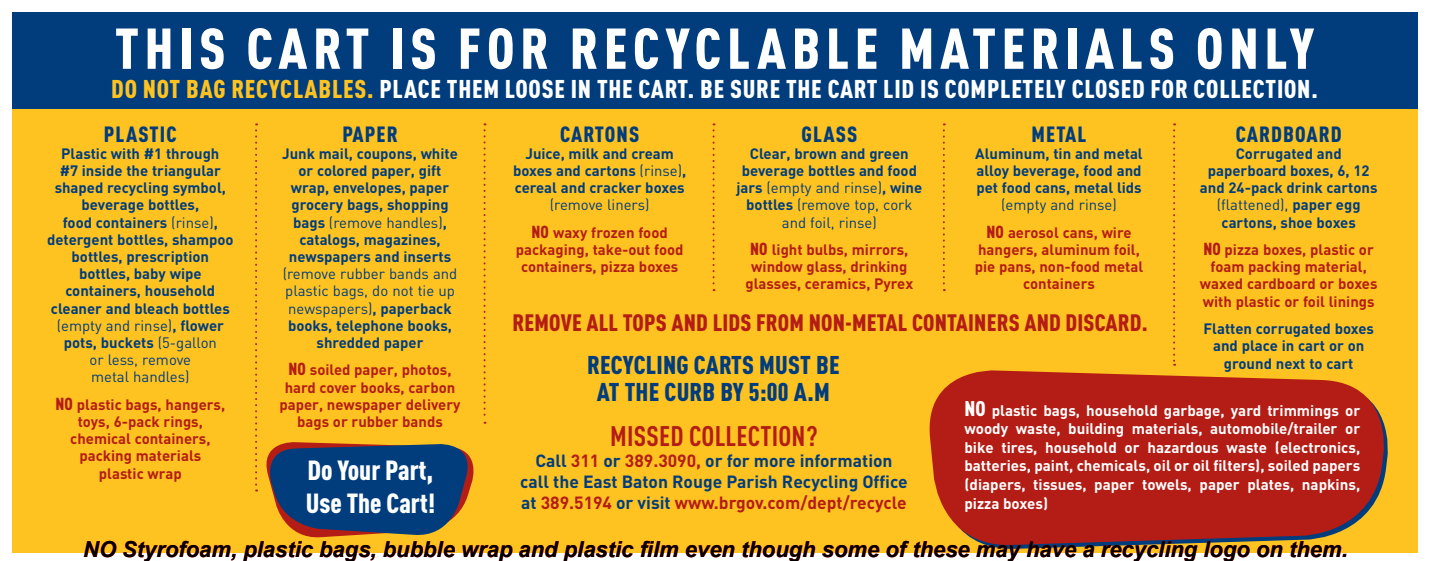
<style>
.page{position:relative;width:1431px;height:561px;background:#fff}
.page>*{position:absolute;margin:0;border:0;box-sizing:border-box;transform-origin:0 0}
.t1{font:900 56.6px "DIN Cond";letter-spacing:.1em;color:#fff}
.t2{font:700 28px "DIN Cond";letter-spacing:.01em;color:#b41d15}
.t3{font:900 27.4px/32.8px "DIN Cond";color:#fff}
.t4{font:900 25.4px "DIN Cond";letter-spacing:.03em;color:#fff}
.t5{font:900 25.4px/27.4px "DIN Cond";letter-spacing:.01em;color:#013d7d;text-align:center}
.t6{font:900 23.4px "DIN Cond";letter-spacing:.01em;color:#b41d15}
.t7{font:italic 700 22px "Arial";color:#000}
.t8{font:900 21.8px "DIN Cond";letter-spacing:.05em;color:#013d7d}
.t9{font:700 17.4px/21px "DIN";color:#013d7d;text-align:center}
.t10{font:700 15.2px/18.6px "DIN";color:#fff;text-align:justify}
.t11{font:700 14.8px/17.2px "DIN";color:#013d7d;text-align:center}
.t12{font:700 14.8px/17.2px "DIN";color:#b41d15;text-align:center}
.t13{font:14.8px/17.2px "DIN";color:#013d7d;text-align:center}
.s1{color:#fec221}
.s2{font-weight:400}
.s3{font-family:"DIN Cond";font-weight:900;font-size:17.2px}
.s4{font-family:"DIN Cond";font-weight:900;font-size:17.2px;color:#b41d15}
.s5{font-weight:700;color:#b41d15}
.s6{font-weight:700}
.s7{font-family:"DIN Cond";font-weight:900;font-size:21px}
.s8{color:#b41d15}
</style>
<div class="page">
<div style="left:12px;top:12px;width:1404px;height:540px;background:#fec221"></div>
<svg style="left:929px;top:370px;width:459px;height:177px;background:#b72f18"></svg>
<div style="left:12px;top:12px;width:1404px;height:97px;background:#013d7d"></div>
<svg style="left:255px;top:123px;width:230px;height:415px"></svg>
<svg style="left:712px;top:123px;width:2px;height:168px"></svg>
<svg style="left:942px;top:123px;width:2px;height:168px"></svg>
<svg style="left:1173px;top:123px;width:2px;height:242px"></svg>
<h1 class="t1" style="left:115px;top:13px;width:1200px">THIS CART IS FOR RECYCLABLE MATERIALS ONLY</h1>
<h3 class="t4" style="left:111px;top:73px;width:1208px"><span class="s1">DO NOT BAG RECYCLABLES.</span> PLACE THEM LOOSE IN THE CART. BE SURE THE CART LID IS COMPLETELY CLOSED FOR COLLECTION.</h3>
<h3 class="t8" style="left:104px;top:120px;width:74px">PLASTIC</h3>
<p class="t11" style="left:47px;top:144px;width:188px">Plastic with #1 through<br>#7 inside the triangular shaped recycling symbol, beverage bottles,<br>food containers <span class="s2">(rinse)</span>, detergent bottles, shampoo bottles, prescription bottles, baby wipe containers, household cleaner and bleach bottles <span class="s2">(empty and rinse)</span>, flower pots, buckets <span class="s2">(5-gallon<br>or less, remove<br>metal handles)</span></p>
<p class="t12" style="left:55px;top:395px;width:171px"><span class="s3">NO</span> plastic bags, hangers, toys, 6-pack rings, chemical containers, packing materials plastic wrap</p>
<h3 class="t8" style="left:560px;top:120px;width:81px">CARTONS</h3>
<p class="t11" style="left:513px;top:144px;width:175px">Juice, milk and cream boxes and cartons <span class="s2">(rinse)</span>, cereal and cracker boxes</p>
<p class="t13" style="left:531px;top:191px;width:138px;line-height:27.4px">(remove liners)<br><span class="s4">NO</span> <span class="s5">waxy frozen food</span></p>
<p class="t12" style="left:516px;top:240px;width:169px">packaging, take-out food containers, pizza boxes</p>
<h3 class="t8" style="left:801px;top:120px;width:57px">GLASS</h3>
<p class="t11" style="left:736px;top:144px;width:187px">Clear, brown and green beverage bottles and food jars <span class="s2">(empty and rinse)</span>, wine bottles <span class="s2">(remove top, cork and foil, rinse)</span></p>
<p class="t12" style="left:745px;top:240px;width:169px"><span class="s3">NO</span> light bulbs, mirrors, window glass, drinking glasses, ceramics, Pyrex</p>
<h3 class="t8" style="left:1235px;top:120px;width:107px">CARDBOARD</h3>
<p class="t11" style="left:1199px;top:144px;width:179px">Corrugated and paperboard boxes, 6, 12 and 24-pack drink cartons <span class="s2">(flattened),</span> paper egg cartons, shoe boxes</p>
<p class="t12" style="left:1199px;top:240px;width:179px"><span class="s3">NO</span> pizza boxes, plastic or foam packing material, waxed cardboard or boxes with plastic or foil linings</p>
<p class="t11" style="left:1203px;top:319px;width:172px">Flatten corrugated boxes and place in cart or on ground next to cart</p>
<h3 class="t8" style="left:342px;top:120px;width:57px">PAPER</h3>
<p class="t11" style="left:282px;top:144px;width:177px">Junk mail, coupons, white or colored paper, gift wrap, envelopes, paper grocery bags, shopping bags <span class="s2">(remove handles)</span>, catalogs, magazines, newspapers and inserts</p>
<p class="t13" style="left:283px;top:265px;width:176px">(remove rubber bands and plastic bags, do not tie up newspapers)<span class="s6">, paperback books, telephone books, shredded paper</span></p>
<p class="t12" style="left:279px;top:361px;width:183px"><span class="s3">NO</span> soiled paper, photos, hard cover books, carbon paper, newspaper delivery bags or rubber bands</p>
<h3 class="t8" style="left:1031px;top:120px;width:56px">METAL</h3>
<p class="t11" style="left:975px;top:144px;width:169px;text-align:justify">Aluminum, tin and metal alloy beverage, food and pet food cans, metal lids</p>
<p class="t13" style="left:986px;top:191px;width:146px;line-height:27.4px">(empty and rinse)-<br><span class="s4">NO</span> <span class="s5">aerosol cans, wire</span></p>
<p class="t12" style="left:974px;top:240px;width:170px">hangers, aluminum foil, pie pans, non-food metal containers</p>
<h3 class="t6" style="left:512px;top:308px;width:636px">REMOVE ALL TOPS AND LIDS FROM NON-METAL CONTAINERS AND DISCARD.</h3>
<h3 class="t5" style="left:587px;top:350px;width:254px">RECYCLING CARTS MUST BE<br>AT THE CURB BY 5:00 A.M</h3>
<p class="t10" style="left:964px;top:400px;width:397px"><span class="s7">NO</span> plastic bags, household garbage, yard trimmings or woody waste, building materials, automobile/trailer or bike tires, household or hazardous waste (electronics, batteries, paint, chemicals, oil or oil filters), soiled papers (diapers, tissues, paper towels, paper plates, napkins, pizza boxes)</p>
<h2 class="t2" style="left:610px;top:418px;width:209px">MISSED COLLECTION?</h2>
<p class="t9" style="left:520px;top:449px;width:389px">Call <span class="s8">311</span> or <span class="s8">389.3090,</span> or for more information call the East Baton Rouge Parish Recycling Office at <span class="s8">389.5194</span> or visit <span class="s8">www.brgov.com/dept/recycle</span></p>
<h3 class="t3" style="left:306px;top:452px;width:131px">Do Your Part,<br>Use The Cart!</h3>
<h3 class="t7" style="left:83px;top:534px;width:1266px">NO Styrofoam, plastic bags, bubble wrap and plastic film even though some of these may have a recycling logo on them.</h3>
</div>
